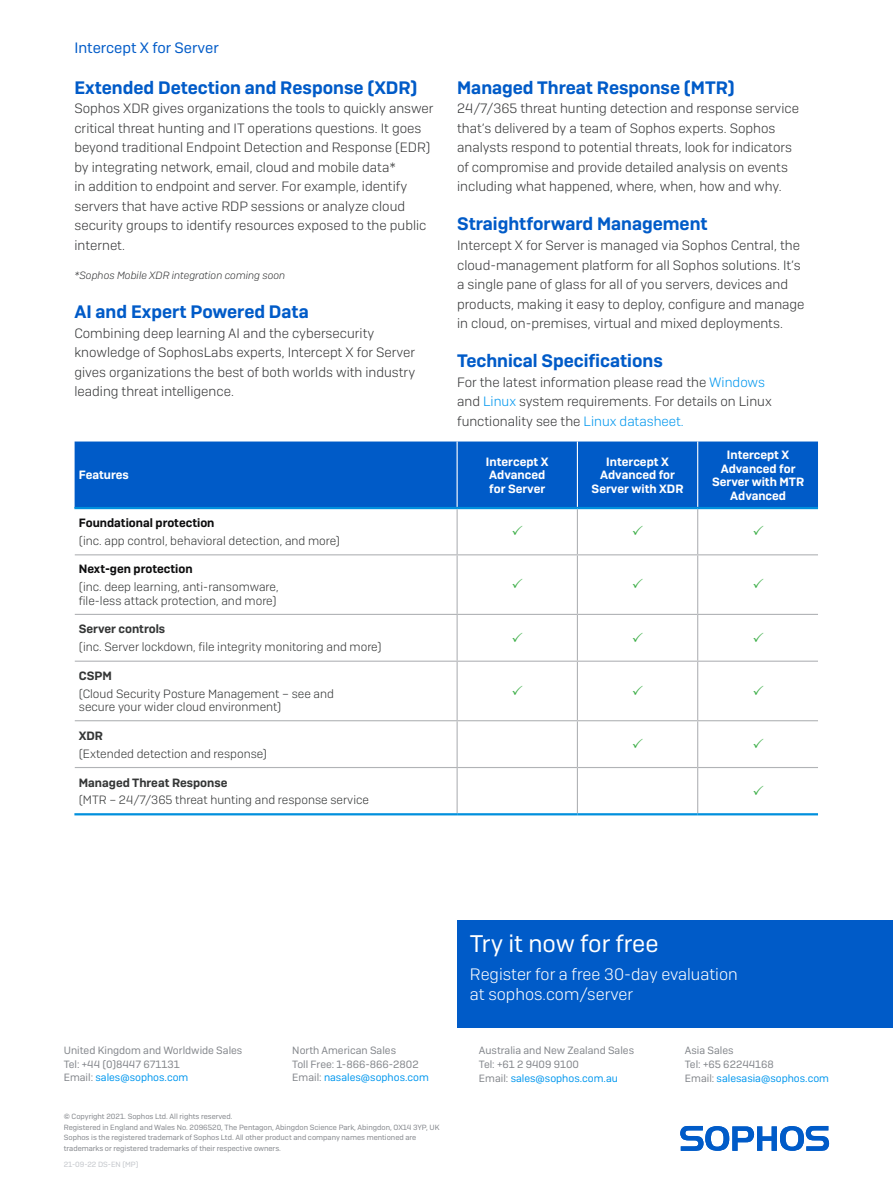
<style>
.page{position:relative;width:893px;height:1191px;background:#fff}
.page>*{position:absolute;margin:0;border:0;box-sizing:border-box;transform-origin:0 0}
.CTA_Heading{font:24px "Sophos Sans";color:#fff}
.Subheading_1{font:600 18px "Sophos Sans";color:#005bc8}
.CTA_Copy{font:300 16.5px/19.5px "Sophos Sans";color:#fff}
.t1{font:15px "Sophos Sans";color:#005bc8}
.Body_Copy{font:300 13.5px/19.5px "Sophos Sans";color:#363738}
.Table_Body_Copy{font:300 12px/13.5px "Sophos Sans";color:#353737}
.Table_Body_Copy-2{font:600 12px/13.5px "Sophos Sans";color:#fff;text-align:center}
.Table_Body_Copy-3{font:600 12px "Sophos Sans";color:#353737}
.Table_Body_Copy-4{font:600 12px "Sophos Sans";color:#0d0d0e}
.Sales_Address{font:10.5px "Sophos Sans";color:#83868b}
.Sales_Address-2{font:10.5px "Sophos Sans";color:#0097ee}
.Body_Copy-2{font:italic 300 10.5px "Sophos Sans";color:#363738}
.Copyright{font:7.5px/10.5px "Sophos Sans";color:#83868b}
.Job_No__and_Version{font:7.5px "Sophos Sans";color:#c2c5ca}
.s1{color:#0097ee}
.s2{color:#83868b}
</style>
<div class="page">
<div style="left:457px;top:920px;width:436px;height:107px;background:#005bc8"></div>
<div style="left:75px;top:441px;width:743px;height:66px;background:#005bc8"></div>
<hr style="left:457px;top:441px;width:1px;height:66px;background:#fff">
<hr style="left:577px;top:441px;width:1px;height:66px;background:#fff">
<hr style="left:697px;top:441px;width:1px;height:66px;background:#fff">
<hr style="left:74px;top:507px;width:383px;height:2px;background:#0090dd">
<hr style="left:457px;top:507px;width:120px;height:2px;background:#0090dd">
<hr style="left:457px;top:509px;width:1px;height:45px;background:#b1b3b6">
<hr style="left:577px;top:509px;width:1px;height:45px;background:#b1b3b6">
<hr style="left:697px;top:509px;width:1px;height:45px;background:#b1b3b6">
<hr style="left:457px;top:768px;width:1px;height:45px;background:#b1b3b6">
<hr style="left:577px;top:768px;width:1px;height:45px;background:#b1b3b6">
<hr style="left:697px;top:768px;width:1px;height:45px;background:#b1b3b6">
<hr style="left:577px;top:554px;width:121px;height:1px;background:#b1b3b6">
<hr style="left:698px;top:554px;width:120px;height:1px;background:#b1b3b6">
<hr style="left:577px;top:614px;width:121px;height:1px;background:#b1b3b6">
<hr style="left:698px;top:614px;width:120px;height:1px;background:#b1b3b6">
<hr style="left:577px;top:660px;width:121px;height:2px;background:#b1b3b6">
<hr style="left:698px;top:660px;width:120px;height:2px;background:#b1b3b6">
<hr style="left:457px;top:555px;width:1px;height:59px;background:#b1b3b6">
<hr style="left:577px;top:555px;width:1px;height:59px;background:#b1b3b6">
<hr style="left:697px;top:555px;width:1px;height:59px;background:#b1b3b6">
<hr style="left:457px;top:615px;width:1px;height:45px;background:#b1b3b6">
<hr style="left:577px;top:615px;width:1px;height:45px;background:#b1b3b6">
<hr style="left:697px;top:615px;width:1px;height:45px;background:#b1b3b6">
<hr style="left:457px;top:662px;width:1px;height:58px;background:#b1b3b6">
<hr style="left:577px;top:662px;width:1px;height:58px;background:#b1b3b6">
<hr style="left:697px;top:662px;width:1px;height:58px;background:#b1b3b6">
<hr style="left:457px;top:721px;width:1px;height:46px;background:#b1b3b6">
<hr style="left:577px;top:721px;width:1px;height:46px;background:#b1b3b6">
<hr style="left:697px;top:721px;width:1px;height:46px;background:#b1b3b6">
<hr style="left:75px;top:554px;width:382px;height:1px;background:#b1b3b6">
<hr style="left:457px;top:554px;width:120px;height:1px;background:#b1b3b6">
<hr style="left:75px;top:614px;width:382px;height:1px;background:#b1b3b6">
<hr style="left:457px;top:614px;width:120px;height:1px;background:#b1b3b6">
<hr style="left:75px;top:660px;width:382px;height:2px;background:#b1b3b6">
<hr style="left:457px;top:660px;width:120px;height:2px;background:#b1b3b6">
<hr style="left:75px;top:767px;width:382px;height:1px;background:#b1b3b6">
<hr style="left:457px;top:767px;width:120px;height:1px;background:#b1b3b6">
<hr style="left:577px;top:767px;width:121px;height:1px;background:#b1b3b6">
<hr style="left:698px;top:767px;width:120px;height:1px;background:#b1b3b6">
<hr style="left:75px;top:720px;width:382px;height:1px;background:#b1b3b6">
<hr style="left:457px;top:720px;width:120px;height:1px;background:#b1b3b6">
<hr style="left:577px;top:720px;width:121px;height:1px;background:#b1b3b6">
<hr style="left:698px;top:720px;width:120px;height:1px;background:#b1b3b6">
<hr style="left:577px;top:507px;width:121px;height:2px;background:#0090dd">
<hr style="left:698px;top:507px;width:120px;height:2px;background:#0090dd">
<hr style="left:74px;top:813px;width:383px;height:2px;background:#0090dd">
<hr style="left:457px;top:813px;width:120px;height:2px;background:#0090dd">
<hr style="left:577px;top:813px;width:121px;height:2px;background:#0090dd">
<hr style="left:698px;top:813px;width:120px;height:2px;background:#0090dd">
<svg style="left:680px;top:1126px;width:149px;height:24px"></svg>
<p class="t1" style="left:74px;top:39px;width:146px">Intercept X for Server</p>
<p class="Subheading_1" style="left:74px;top:76px;width:345px">Extended Detection and Response (XDR)</p>
<p class="Body_Copy" style="left:74px;top:99px;width:361px">Sophos XDR gives organizations the tools to quickly answer critical threat hunting and IT operations questions. It goes beyond traditional Endpoint Detection and Response (EDR) by integrating network, email, cloud and mobile data*<br>in addition to endpoint and server. For example, identify servers that have active RDP sessions or analyze cloud security groups to identify resources exposed to the public internet.</p>
<p class="Body_Copy-2" style="left:74px;top:269px;width:212px">*Sophos Mobile XDR integration coming soon</p>
<p class="Subheading_1" style="left:74px;top:301px;width:236px">AI and Expert Powered Data</p>
<p class="Body_Copy" style="left:74px;top:323px;width:342px">Combining deep learning AI and the cybersecurity knowledge of SophosLabs experts, Intercept X for Server gives organizations the best of both worlds with industry leading threat intelligence.</p>
<p class="Table_Body_Copy-2" style="left:79px;top:468px;width:51px">Features</p>
<p class="Table_Body_Copy-4" style="left:79px;top:515px;width:137px">Foundational protection</p>
<p class="Table_Body_Copy" style="left:79px;top:533px;width:263px">(inc. app control, behavioral detection, and more)</p>
<p class="Table_Body_Copy-4" style="left:79px;top:562px;width:115px">Next-gen protection</p>
<p class="Table_Body_Copy" style="left:79px;top:580px;width:201px">(inc. deep learning, anti-ransomware, file-less attack protection, and more)</p>
<p class="Table_Body_Copy-3" style="left:79px;top:622px;width:88px">Server controls</p>
<p class="Table_Body_Copy" style="left:79px;top:640px;width:304px">(inc. Server lockdown, file integrity monitoring and more)</p>
<p class="Table_Body_Copy-3" style="left:79px;top:668px;width:35px">CSPM</p>
<p class="Table_Body_Copy" style="left:79px;top:686px;width:257px">(Cloud Security Posture Management – see and secure your wider cloud environment)</p>
<p class="Table_Body_Copy-3" style="left:79px;top:728px;width:26px">XDR</p>
<p class="Table_Body_Copy" style="left:79px;top:746px;width:190px">(Extended detection and response)</p>
<p class="Table_Body_Copy-3" style="left:79px;top:775px;width:150px">Managed Threat Response</p>
<p class="Table_Body_Copy" style="left:79px;top:793px;width:292px">(MTR – 24/7/365 threat hunting and response service</p>
<p class="Subheading_1" style="left:457px;top:76px;width:279px">Managed Threat Response (MTR)</p>
<p class="Body_Copy" style="left:457px;top:99px;width:343px">24/7/365 threat hunting detection and response service that’s delivered by a team of Sophos experts. Sophos analysts respond to potential threats, look for indicators of compromise and provide detailed analysis on events including what happened, where, when, how and why.</p>
<p class="Subheading_1" style="left:457px;top:213px;width:252px">Straightforward Management</p>
<p class="Body_Copy" style="left:457px;top:235px;width:349px">Intercept X for Server is managed via Sophos Central, the cloud-management platform for all Sophos solutions. It’s a single pane of glass for all of you servers, devices and products, making it easy to deploy, configure and manage in cloud, on-premises, virtual and mixed deployments.</p>
<p class="Subheading_1" style="left:457px;top:349px;width:207px">Technical Specifications</p>
<p class="Body_Copy" style="left:457px;top:372px;width:316px">For the latest information please read the <span class="s1">Windows </span>and <span class="s1">Linux</span> system requirements. For details on Linux functionality see the <span class="s1">Linux datasheet.</span></p>
<p class="Table_Body_Copy-2" style="left:486px;top:455px;width:64px;text-align:left">Intercept X<br>Advanced for Server</p>
<p class="Table_Body_Copy-2" style="left:592px;top:455px;width:93px">Intercept X<br>Advanced for<br>Server with XDR</p>
<p class="Table_Body_Copy-2" style="left:712px;top:448px;width:94px">Intercept X<br>Advanced for<br>Server with MTR<br>Advanced</p>
<p class="Sales_Address" style="left:64px;top:1044px;width:180px">United Kingdom and Worldwide Sales</p>
<p class="Sales_Address" style="left:64px;top:1058px;width:117px">Tel: +44 (0)8447 671131</p>
<p class="Sales_Address-2" style="left:64px;top:1071px;width:126px"><span class="s2">Email:</span> sales@sophos.com</p>
<p class="Sales_Address" style="left:292px;top:1044px;width:105px">North American Sales</p>
<p class="Sales_Address" style="left:292px;top:1058px;width:128px">Toll Free: 1-866-866-2802</p>
<p class="Sales_Address-2" style="left:292px;top:1071px;width:138px"><span class="s2">Email:</span> nasales@sophos.com</p>
<p class="Copyright" style="left:64px;top:1111px;width:170px">© Copyright 2021. Sophos Ltd. All rights reserved.</p>
<p class="Copyright" style="left:64px;top:1121px;width:377px">Registered in England and Wales No. 2096520, The Pentagon, Abingdon Science Park, Abingdon, OX14 3YP, UK</p>
<p class="Copyright" style="left:64px;top:1132px;width:354px">Sophos is the registered trademark of Sophos Ltd. All other product and company names mentioned are trademarks or registered trademarks of their respective owners.</p>
<p class="Job_No__and_Version" style="left:64px;top:1160px;width:76px">21-09-22 DS-EN (MP)</p>
<p class="CTA_Heading" style="left:470px;top:929px;width:190px">Try it now for free</p>
<p class="CTA_Copy" style="left:470px;top:964px;width:269px">Register for a free 30-day evaluation at sophos.com/server</p>
<p class="Sales_Address" style="left:479px;top:1044px;width:157px">Australia and New Zealand Sales</p>
<p class="Sales_Address" style="left:479px;top:1058px;width:102px">Tel: +61 2 9409 9100</p>
<p class="Sales_Address-2" style="left:479px;top:1071px;width:140px"><span class="s2">Email:</span> sales@sophos.com.au</p>
<p class="Sales_Address" style="left:685px;top:1044px;width:50px">Asia Sales</p>
<p class="Sales_Address" style="left:685px;top:1058px;width:90px">Tel: +65 62244168</p>
<p class="Sales_Address-2" style="left:685px;top:1071px;width:146px"><span class="s2">Email:</span> salesasia@sophos.com</p>
</div>
